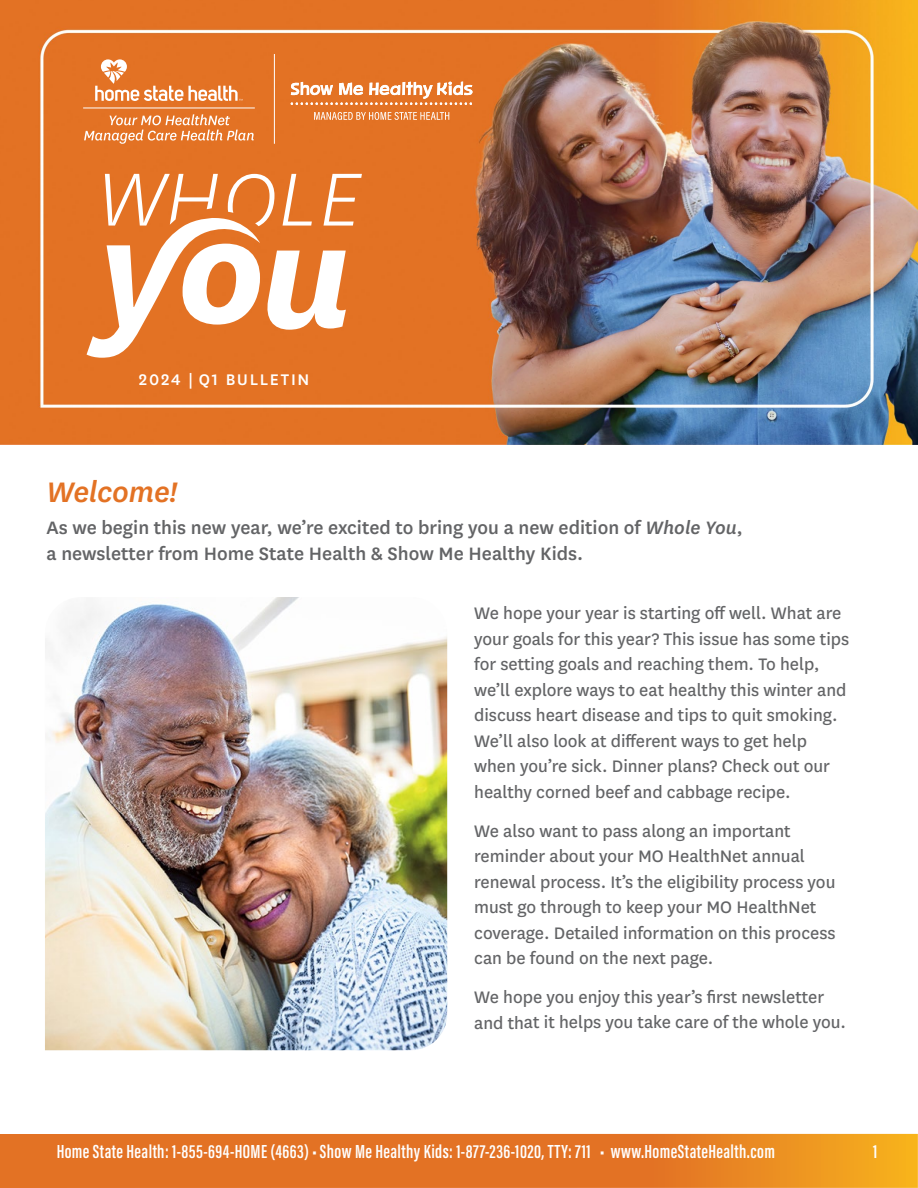
<style>
.page{position:relative;width:918px;height:1188px;background:#fff}
.page>*{position:absolute;margin:0;border:0;box-sizing:border-box;transform-origin:0 0}
.t1{font:italic 500 33px "Centene Sans";letter-spacing:-.01em;color:#e37224}
.t2{font:500 21px/25.5px "Centene Sans";color:#636466}
.t3{font:19.5px/25.5px "Centene Sans";color:#636466}
.t4{font:600 19.5px "Acumin Pro Extra Cond";letter-spacing:.02em;color:#fff}
.t5{font:500 18px "Centene Sans";letter-spacing:.1em;color:#fff}
.s1{font-style:italic}
</style>
<div class="page">
<img style="left:0;top:0;width:918px;height:444px">
<hr style="left:274px;top:54px;width:1px;height:90px;background:#fff">
<img style="left:82px;top:55px;width:178px;height:93px">
<img style="left:287px;top:74px;width:193px;height:55px">
<svg style="left:87px;top:174px;width:275px;height:184px;fill:#e37224"></svg>
<img style="left:45px;top:597px;width:402px;height:453px">
<svg style="left:0;top:1134px;width:918px;height:54px;background:#e57b23"></svg>
<p class="t5" style="left:139px;top:367px;width:172px">2024 | Q1 BULLETIN</p>
<h2 class="t1" style="left:47px;top:470px;width:132px">Welcome!</h2>
<p class="t2" style="left:46px;top:514px;width:698px">As we begin this new year, we’re excited to bring you a new edition of <span class="s1">Whole You</span>, a newsletter from Home State Health &amp; Show Me Healthy Kids.</p>
<p class="t3" style="left:474px;top:599px;width:376px">We hope your year is starting off well. What are your goals for this year? This issue has some tips for setting goals and reaching them. To help, we’ll explore ways to eat healthy this winter and discuss heart disease and tips to quit smoking.<br>We’ll also look at different ways to get help when you’re sick. Dinner plans? Check out our healthy corned beef and cabbage recipe.</p>
<p class="t3" style="left:474px;top:817px;width:363px">We also want to pass along an important reminder about your MO HealthNet annual renewal process. It’s the eligibility process you must go through to keep your MO HealthNet coverage. Detailed information on this process can be found on the next page.</p>
<p class="t3" style="left:474px;top:983px;width:373px">We hope you enjoy this year’s first newsletter and that it helps you take care of the whole you.</p>
<p class="t4" style="left:57px;top:1139px;width:720px">Home State Health: 1-855-694-HOME (4663) • Show Me Healthy Kids: 1-877-236-1020, TTY: 711 • www.HomeStateHealth.com</p>
<p class="t4" style="left:873px;top:1139px;width:6px">1</p>
</div>
